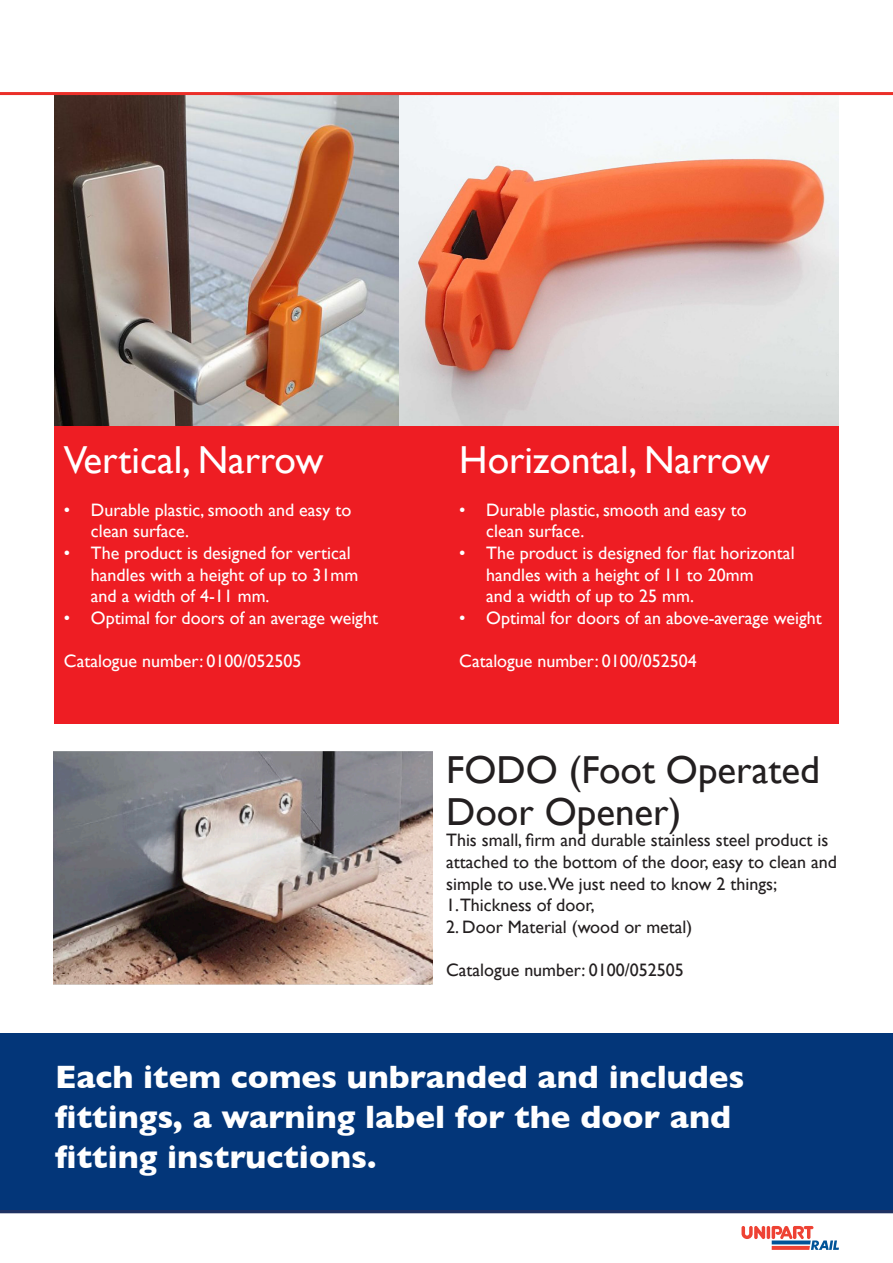
<style>
.page{position:relative;width:893px;height:1263px;background:#fff}
.page>*{position:absolute;margin:0;border:0;box-sizing:border-box;transform-origin:0 0}
.t1{font:39px "Gill Sans";color:#fff}
.t2{font:39px/42px "Gill Sans";color:#231f20}
.t3{font:700 33px/39.6px "Gill Sans";color:#fff}
.t4{font:18px/21.6px "Gill Sans";color:#fff}
.t5{font:18px/21.6px "Gill Sans";color:#231f20}
</style>
<div class="page">
<img style="left:54px;top:95px;width:346px;height:332px">
<img style="left:400px;top:95px;width:438px;height:332px">
<hr style="left:0;top:1209px;width:893px;height:4px;background:#1f3162">
<svg style="left:741px;top:1226px;width:98px;height:24px"></svg>
<hr style="left:0;top:92px;width:893px;height:3px;background:#eb2f29">
<div style="left:0;top:1033px;width:893px;height:177px;background:#033679"></div>
<img style="left:53px;top:752px;width:379px;height:232px">
<div style="left:54px;top:427px;width:784px;height:297px;background:#ee1d23"></div>
<p class="t1" style="left:64px;top:437px;width:261px">Vertical, Narrow</p>
<p class="t4" style="left:91px;top:499px;width:262px;text-indent:-27px">• Durable plastic, smooth and easy to clean surface.</p>
<p class="t4" style="left:91px;top:542px;width:269px;text-indent:-27px">• The product is designed for vertical handles with a height of up to 31mm and a width of 4-11 mm.</p>
<p class="t4" style="left:64px;top:607px;width:315px">• Optimal for doors of an average weight</p>
<p class="t4" style="left:64px;top:650px;width:239px">Catalogue number: 0100/052505</p>
<p class="t1" style="left:459px;top:437px;width:312px">Horizontal, Narrow</p>
<p class="t4" style="left:486px;top:499px;width:262px;text-indent:-27px">• Durable plastic, smooth and easy to clean surface.</p>
<p class="t4" style="left:486px;top:542px;width:310px;text-indent:-27px">• The product is designed for flat horizontal handles with a height of 11 to 20mm<br>and a width of up to 25 mm.</p>
<p class="t4" style="left:459px;top:607px;width:364px">• Optimal for doors of an above-average weight</p>
<p class="t4" style="left:459px;top:650px;width:239px">Catalogue number: 0100/052504</p>
<p class="t2" style="left:446px;top:748px;width:375px">FODO (Foot Operated<br>Door Opener)</p>
<p class="t5" style="left:446px;top:829px;width:392px">This small, firm and durable stainless steel product is attached to the bottom of the door, easy to clean and simple to use.We just need to know 2 things;</p>
<p class="t5" style="left:446px;top:894px;width:150px">1.Thickness of door,</p>
<p class="t5" style="left:446px;top:916px;width:248px">2. Door Material (wood or metal)</p>
<p class="t5" style="left:446px;top:959px;width:239px">Catalogue number: 0100/052505</p>
<p class="t3" style="left:55px;top:1057px;width:691px">Each item comes unbranded and includes fittings, a warning label for the door and fitting instructions.</p>
</div>
